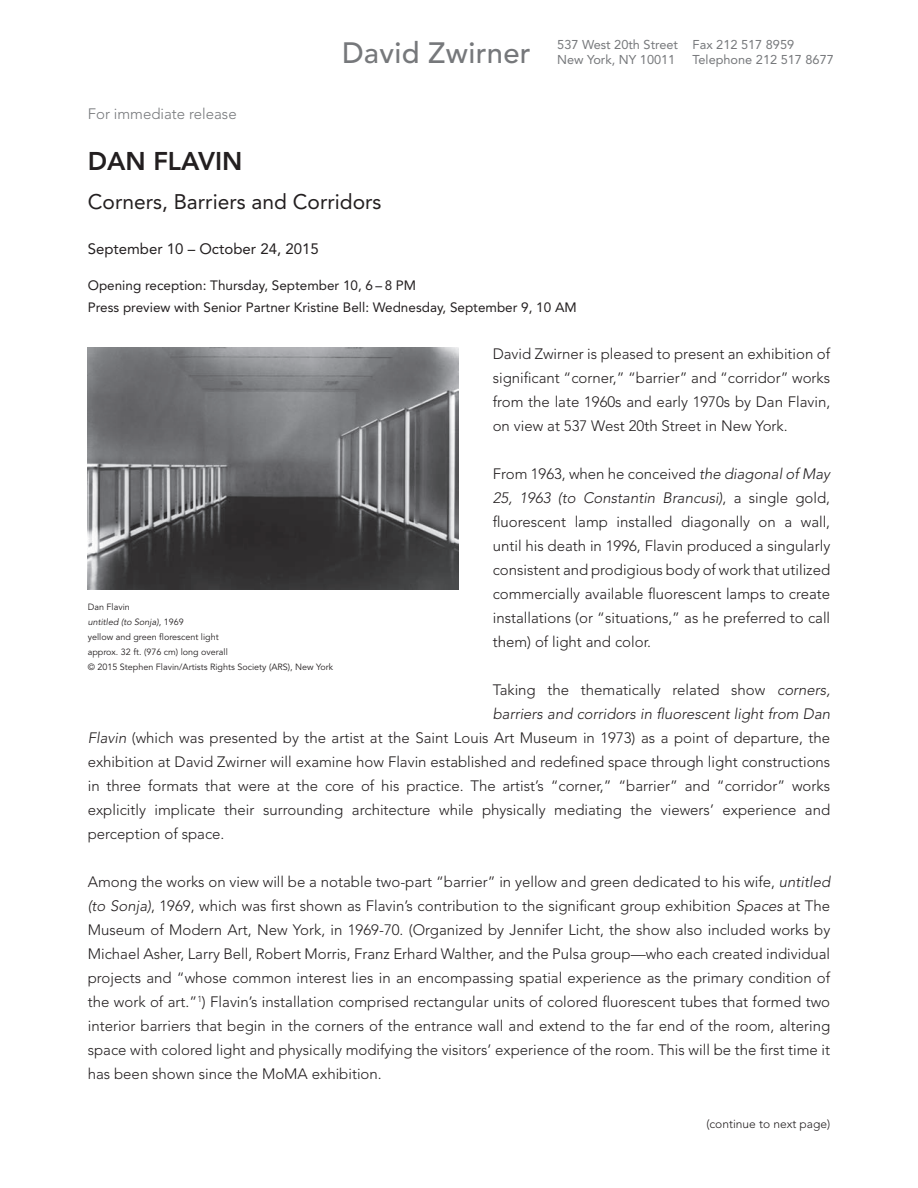
<style>
.page{position:relative;width:918px;height:1188px;background:#fff}
.page>*{position:absolute;margin:0;border:0;box-sizing:border-box;transform-origin:0 0}
.t1{font:500 29.25px "Avenir LT Std";letter-spacing:.01em;color:#76787b}
.t2{font:800 25.5px "Avenir";color:#231f20}
.t3{font:21px "Avenir";color:#231f20}
.t4{font:300 15px/24px "Avenir LT Std";color:#231f20;text-align:justify}
.t5{font:italic 300 15px "Avenir LT Std";color:#231f20}
.t6{font:15px "Avenir";color:#231f20}
.t7{font:300 15px "Avenir LT Std";color:#76787b}
.t8{font:13.5px/22.5px "Avenir";color:#231f20}
.t9{font:12.75px/15px "Avenir";color:#76787b}
.t10{font:300 12px "Avenir LT Std";color:#231f20}
.t11{font:9px/15px "Avenir";color:#231f20}
.s1{font-style:italic}
</style>
<div class="page">
<img style="left:88px;top:348px;width:371px;height:242px">
<p class="t7" style="left:88px;top:105px;width:150px">For immediate release</p>
<h1 class="t1" style="left:342px;top:36px;width:190px">David Zwirner</h1>
<p class="t9" style="left:557px;top:37px;width:122px">537 West 20th Street<br>New York, NY 10011</p>
<p class="t9" style="left:693px;top:37px;width:143px">Fax 212 517 8959<br>Telephone 212 517 8677</p>
<h2 class="t2" style="left:88px;top:146px;width:156px">DAN FLAVIN</h2>
<h3 class="t3" style="left:88px;top:189px;width:295px">Corners, Barriers and Corridors</h3>
<p class="t6" style="left:88px;top:240px;width:232px">September 10 – October 24, 2015</p>
<p class="t8" style="left:88px;top:274px;width:491px">Opening reception: Thursday, September 10, 6 – 8 PM<br>Press preview with Senior Partner Kristine Bell: Wednesday, September 9, 10 AM</p>
<p class="t4" style="left:493px;top:342px;width:339px">David Zwirner is pleased to present an exhibition of significant “corner,” “barrier” and “corridor” works from the late 1960s and early 1970s by Dan Flavin, on view at 537 West 20th Street in New York.</p>
<p class="t4" style="left:493px;top:462px;width:339px">From 1963, when he conceived <span class="s1">the diagonal of May 25, 1963 (to Constantin Brancusi)</span>, a single gold, fluorescent lamp installed diagonally on a wall, until his death in 1996, Flavin produced a singularly consistent and prodigious body of work that utilized commercially available fluorescent lamps to create installations (or “situations,” as he preferred to call them) of light and color.</p>
<p class="t4" style="left:493px;top:678px;width:339px">Taking the thematically related show <span class="s1">corners,</span></p>
<p class="t5" style="left:493px;top:705px;width:339px">barriers and corridors in fluorescent light from Dan</p>
<p class="t4" style="left:88px;top:726px;width:744px"><span class="s1">Flavin</span> (which was presented by the artist at the Saint Louis Art Museum in 1973) as a point of departure, the</p>
<p class="t4" style="left:88px;top:750px;width:744px">exhibition at David Zwirner will examine how Flavin established and redefined space through light constructions</p>
<p class="t4" style="left:88px;top:774px;width:744px">in three formats that were at the core of his practice. The artist’s “corner,” “barrier” and “corridor” works</p>
<p class="t4" style="left:88px;top:798px;width:744px">explicitly implicate their surrounding architecture while physically mediating the viewers’ experience and</p>
<p class="t4" style="left:88px;top:822px;width:138px">perception of space.</p>
<p class="t4" style="left:88px;top:870px;width:744px">Among the works on view will be a notable two-part “barrier” in yellow and green dedicated to his wife, <span class="s1">untitled (to Sonja)</span>, 1969, which was first shown as Flavin’s contribution to the significant group exhibition <span class="s1">Spaces</span> at The Museum of Modern Art, New York, in 1969-70. (Organized by Jennifer Licht, the show also included works by Michael Asher, Larry Bell, Robert Morris, Franz Erhard Walther, and the Pulsa group—who each created individual projects and “whose common interest lies in an encompassing spatial experience as the primary condition of the work of art.”<sup>1</sup>) Flavin’s installation comprised rectangular units of colored fluorescent tubes that formed two interior barriers that begin in the corners of the entrance wall and extend to the far end of the room, altering space with colored light and physically modifying the visitors’ experience of the room. This will be the first time it has been shown since the MoMA exhibition.</p>
<p class="t11" style="left:88px;top:600px;width:247px">Dan Flavin<br><span class="s1">untitled (to Sonja)</span>, 1969<br>yellow and green florescent light<br>approx. 32 ft. (976 cm) long overall<br>© 2015 Stephen Flavin/Artists Rights Society (ARS), New York</p>
<p class="t10" style="left:706px;top:1117px;width:125px">(continue to next page)</p>
</div>
